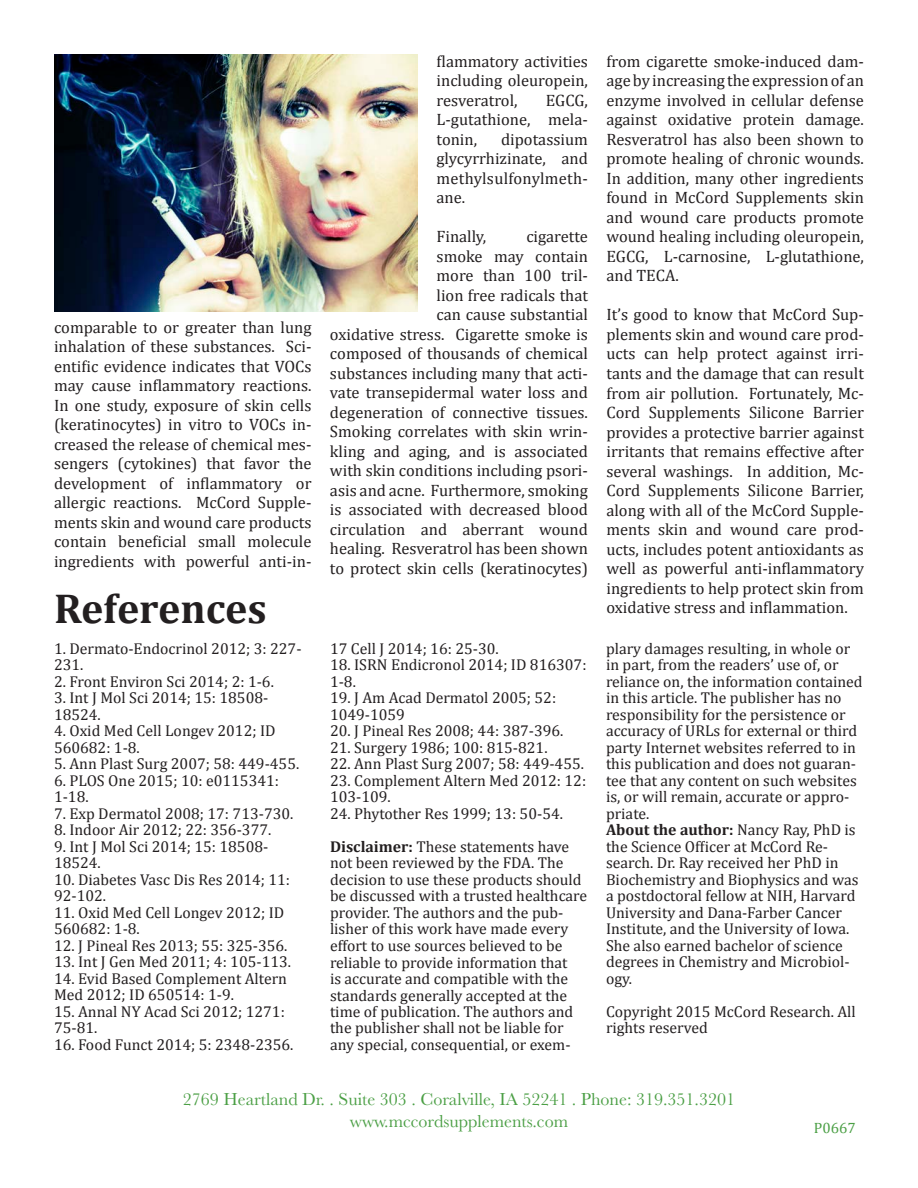
<style>
.page{position:relative;width:918px;height:1188px;background:#fff}
.page>*{position:absolute;margin:0;border:0;box-sizing:border-box;transform-origin:0 0}
.t1{font:700 42px "Cambria";color:#231f20}
.t2{font:18px "Baskerville";color:#4b9f45}
.t3{font:16.5px/19.5px "Cambria";color:#231f20;text-align:justify}
.t4{font:15.75px/16.5px "Cambria";color:#231f20}
.t5{font:15px "Cambria";color:#4b9f45}
.s1{font-weight:700}
</style>
<div class="page">
<img style="left:54px;top:54px;width:364px;height:258px">
<p class="t3" style="left:54px;top:317px;width:259px">comparable to or greater than lung inhalation of these substances. Sci&shy;entific evidence indicates that VOCs may cause inflammatory reactions.<br>In one study, exposure of skin cells (keratinocytes) in vitro to VOCs in&shy;creased the release of chemical mes&shy;sengers (cytokines) that favor the development of inflammatory or allergic reactions. McCord Supple&shy;ments skin and wound care products contain beneficial small molecule ingredients with powerful anti-in-</p>
<p class="t1" style="left:54px;top:579px;width:214px">References</p>
<p class="t3" style="left:437px;top:51px;width:153px">flammatory activities including oleuropein, resveratrol,</p>
<p class="t3" style="left:437px;top:90px;width:153px;text-indent:109px">EGCG, L-gutathione, mela&shy;tonin,</p>
<p class="t3" style="left:437px;top:129px;width:153px;text-indent:64px">dipotassium glycyrrhizinate, and methylsulfonylmeth&shy;ane.</p>
<p class="t3" style="left:437px;top:227px;width:51px">Finally,</p>
<p class="t3" style="left:330px;top:227px;width:260px;text-align:right">cigarette<br>smoke may contain<br>more than 100 tril-<br>lion free radicals that<br>can cause substantial<br>oxidative stress. Cigarette smoke is composed of thousands of chemical substances including many that acti&shy;vate transepidermal water loss and degeneration of connective tissues.<br>Smoking correlates with skin wrin&shy;kling and aging, and is associated with skin conditions including psori&shy;asis and acne. Furthermore, smoking is associated with decreased blood circulation and aberrant wound healing. Resveratrol has been shown to protect skin cells (keratinocytes)</p>
<p class="t3" style="left:606px;top:52px;width:259px">from cigarette smoke-induced dam&shy;age by increasing the expression of an enzyme involved in cellular defense against oxidative protein damage.<br>Resveratrol has also been shown to promote healing of chronic wounds.<br>In addition, many other ingredients found in McCord Supplements skin and wound care products promote wound healing including oleuropein, EGCG, L-carnosine, L-glutathione, and TECA.</p>
<p class="t3" style="left:606px;top:305px;width:259px">It’s good to know that McCord Sup&shy;plements skin and wound care prod&shy;ucts can help protect against irri&shy;tants and the damage that can result from air pollution. Fortunately, Mc-Cord Supplements Silicone Barrier provides a protective barrier against irritants that remains effective after several washings. In addition, Mc-Cord Supplements Silicone Barrier, along with all of the McCord Supple&shy;ments skin and wound care prod&shy;ucts, includes potent antioxidants as well as powerful anti-inflammatory ingredients to help protect skin from oxidative stress and inflammation.</p>
<p class="t4" style="left:54px;top:640px;width:249px">1. Dermato-Endocrinol 2012; 3: 227-<br>231.</p>
<p class="t4" style="left:54px;top:673px;width:221px">2. Front Environ Sci 2014; 2: 1-6.</p>
<p class="t4" style="left:54px;top:690px;width:216px">3. Int J Mol Sci 2014; 15: 18508-<br>18524.</p>
<p class="t4" style="left:54px;top:723px;width:223px">4. Oxid Med Cell Longev 2012; ID<br>560682: 1-8.</p>
<p class="t4" style="left:54px;top:756px;width:247px">5. Ann Plast Surg 2007; 58: 449-455.</p>
<p class="t4" style="left:54px;top:772px;width:227px">6. PLOS One 2015; 10: e0115341:<br>1-18.</p>
<p class="t4" style="left:54px;top:805px;width:241px">7. Exp Dermatol 2008; 17: 713-730.</p>
<p class="t4" style="left:54px;top:822px;width:219px">8. Indoor Air 2012; 22: 356-377.</p>
<p class="t4" style="left:54px;top:838px;width:216px">9. Int J Mol Sci 2014; 15: 18508-<br>18524.</p>
<p class="t4" style="left:54px;top:871px;width:238px">10. Diabetes Vasc Dis Res 2014; 11:<br>92-102.</p>
<p class="t4" style="left:54px;top:904px;width:232px">11. Oxid Med Cell Longev 2012; ID<br>560682: 1-8.</p>
<p class="t4" style="left:54px;top:937px;width:235px">12. J Pineal Res 2013; 55: 325-356.</p>
<p class="t4" style="left:54px;top:954px;width:239px">13. Int J Gen Med 2011; 4: 105-113.</p>
<p class="t4" style="left:54px;top:970px;width:235px">14. Evid Based Complement Altern<br>Med 2012; ID 650514: 1-9.</p>
<p class="t4" style="left:54px;top:1003px;width:232px">15. Annal NY Acad Sci 2012; 1271:<br>75-81.</p>
<p class="t4" style="left:54px;top:1036px;width:241px">16. Food Funct 2014; 5: 2348-2356.</p>
<p class="t4" style="left:606px;top:640px;width:258px">plary damages resulting, in whole or in part, from the readers’ use of, or reliance on, the information contained in this article. The publisher has no responsibility for the persistence or accuracy of URLs for external or third party Internet websites referred to in this publication and does not guaran&shy;tee that any content on such websites is, or will remain, accurate or appro&shy;priate.</p>
<p class="t4" style="left:606px;top:822px;width:254px"><span class="s1">About the author:</span> Nancy Ray, PhD is the Science Officer at McCord Re&shy;search. Dr. Ray received her PhD in<br>Biochemistry and Biophysics and was a postdoctoral fellow at NIH, Harvard<br>University and Dana-Farber Cancer<br>Institute, and the University of Iowa.<br>She also earned bachelor of science degrees in Chemistry and Microbiol&shy;ogy.</p>
<p class="t4" style="left:606px;top:1003px;width:251px">Copyright 2015 McCord Research. All rights reserved</p>
<p class="t4" style="left:330px;top:640px;width:170px">17 Cell J 2014; 16: 25-30.</p>
<p class="t4" style="left:330px;top:657px;width:258px">18. ISRN Endicronol 2014; ID 816307:<br>1-8.</p>
<p class="t4" style="left:330px;top:690px;width:228px">19. J Am Acad Dermatol 2005; 52:<br>1049-1059</p>
<p class="t4" style="left:330px;top:723px;width:235px">20. J Pineal Res 2008; 44: 387-396.</p>
<p class="t4" style="left:330px;top:739px;width:219px">21. Surgery 1986; 100: 815-821.</p>
<p class="t4" style="left:330px;top:756px;width:256px">22. Ann Plast Surg 2007; 58: 449-455.</p>
<p class="t4" style="left:330px;top:772px;width:258px">23. Complement Altern Med 2012: 12:<br>103-109.</p>
<p class="t4" style="left:330px;top:805px;width:235px">24. Phytother Res 1999; 13: 50-54.</p>
<p class="t4" style="left:330px;top:838px;width:259px"><span class="s1">Disclaimer:</span> These statements have not been reviewed by the FDA. The decision to use these products should be discussed with a trusted healthcare provider. The authors and the pub&shy;lisher of this work have made every effort to use sources believed to be reliable to provide information that<br>is accurate and compatible with the standards generally accepted at the time of publication. The authors and the publisher shall not be liable for any special, consequential, or exem-</p>
<p class="t2" style="left:183px;top:1088px;width:554px">2769 Heartland Dr. . Suite 303 . Coralville, IA 52241 . Phone: 319.351.3201</p>
<p class="t2" style="left:350px;top:1109px;width:220px">www.mccordsupplements.com</p>
<p class="t5" style="left:814px;top:1119px;width:43px">P0667</p>
</div>
